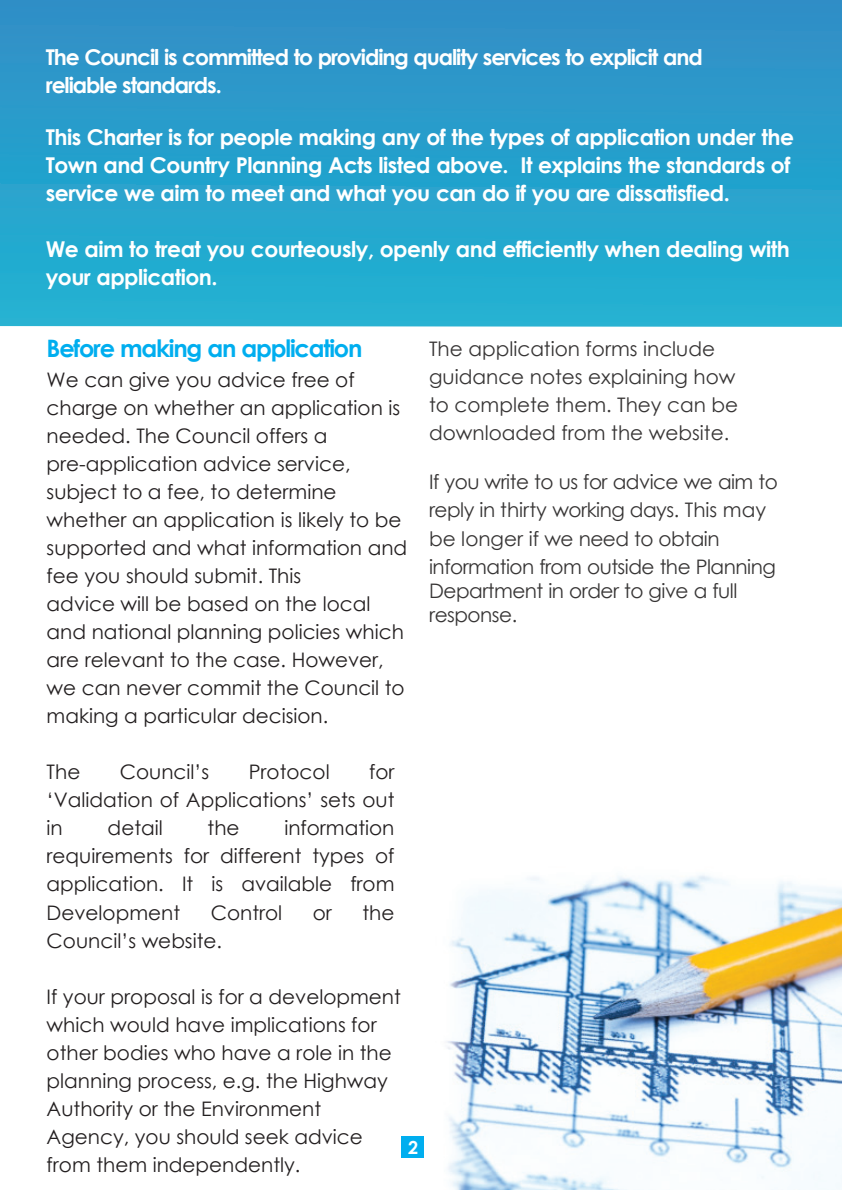
<style>
.page{position:relative;width:842px;height:1190px;background:#fff}
.page>*{position:absolute;margin:0;border:0;box-sizing:border-box;transform-origin:0 0}
.t1{font:700 24px "Century Gothic";letter-spacing:-.05em;color:#00aeef}
.t2{font:700 21.8px/28px "Century Gothic";letter-spacing:-.025em;color:#fff}
.t3{font:700 21.8px/28px "Century Gothic";letter-spacing:-.05em;color:#fff}
.t4{font:20px/28px "Century Gothic";color:#231f20}
.t5{font:20px/28.2px "Century Gothic";letter-spacing:-.025em;color:#373535}
.t6{font:20px/28px "Century Gothic";color:#373535}
.t7{font:700 18px "Century Gothic";color:#fff}
</style>
<div class="page">
<svg style="left:0;top:0;width:841px;height:327px;background:#28a0cc"></svg>
<img style="left:447px;top:875px;width:394px;height:314px">
<div style="left:401px;top:1136px;width:23px;height:21px;background:#00aeef"></div>
<p class="t3" style="left:46px;top:43px;width:658px">The Council is committed to providing quality services to explicit and reliable standards.</p>
<p class="t2" style="left:46px;top:123px;width:749px">This Charter is for people making any of the types of application under the<br>Town and Country Planning Acts listed above. It explains the standards of service we aim to meet and what you can do if you are dissatisfied.</p>
<p class="t2" style="left:46px;top:235px;width:745px">We aim to treat you courteously, openly and efficiently when dealing with your application.</p>
<p class="t1" style="left:47px;top:332px;width:317px">Before making an application</p>
<p class="t4" style="left:47px;top:365px;width:362px">We can give you advice free of charge on whether an application is needed. The Council offers a pre-application advice service, subject to a fee, to determine whether an application is likely to be supported and what information and fee you should submit. This<br>advice will be based on the local and national planning policies which are relevant to the case. However, we can never commit the Council to making a particular decision.</p>
<p class="t4" style="left:47px;top:757px;width:35px">The</p>
<p class="t4" style="left:120px;top:757px;width:91px">Council’s</p>
<p class="t4" style="left:249px;top:757px;width:82px">Protocol</p>
<p class="t4" style="left:47px;top:757px;width:349px;text-align:justify;text-indent:322px">for ‘Validation of Applications’ sets out in</p>
<p class="t4" style="left:47px;top:813px;width:349px;text-align:justify;text-indent:238px">information requirements for different types of application. It is available from Development</p>
<p class="t4" style="left:108px;top:813px;width:57px">detail</p>
<p class="t4" style="left:207px;top:813px;width:33px">the</p>
<p class="t4" style="left:211px;top:897px;width:73px">Control</p>
<p class="t4" style="left:313px;top:897px;width:21px">or</p>
<p class="t4" style="left:362px;top:897px;width:33px">the</p>
<p class="t4" style="left:47px;top:925px;width:177px">Council’s website.</p>
<p class="t6" style="left:429px;top:333px;width:310px">The application forms include guidance notes explaining how to complete them. They can be downloaded from the website.</p>
<p class="t5" style="left:429px;top:467px;width:350px">If you write to us for advice we aim to reply in thirty working days. This may be longer if we need to obtain information from outside the Planning</p>
<p class="t5" style="left:429px;top:578px;width:309px;line-height:24.2px">Department in order to give a full response.</p>
<p class="t4" style="left:47px;top:981px;width:355px">If your proposal is for a development which would have implications for other bodies who have a role in the planning process, e.g. the Highway<br>Authority or the Environment<br>Agency, you should seek advice from them independently.</p>
<p class="t7" style="left:408px;top:1135px;width:12px">2</p>
</div>
